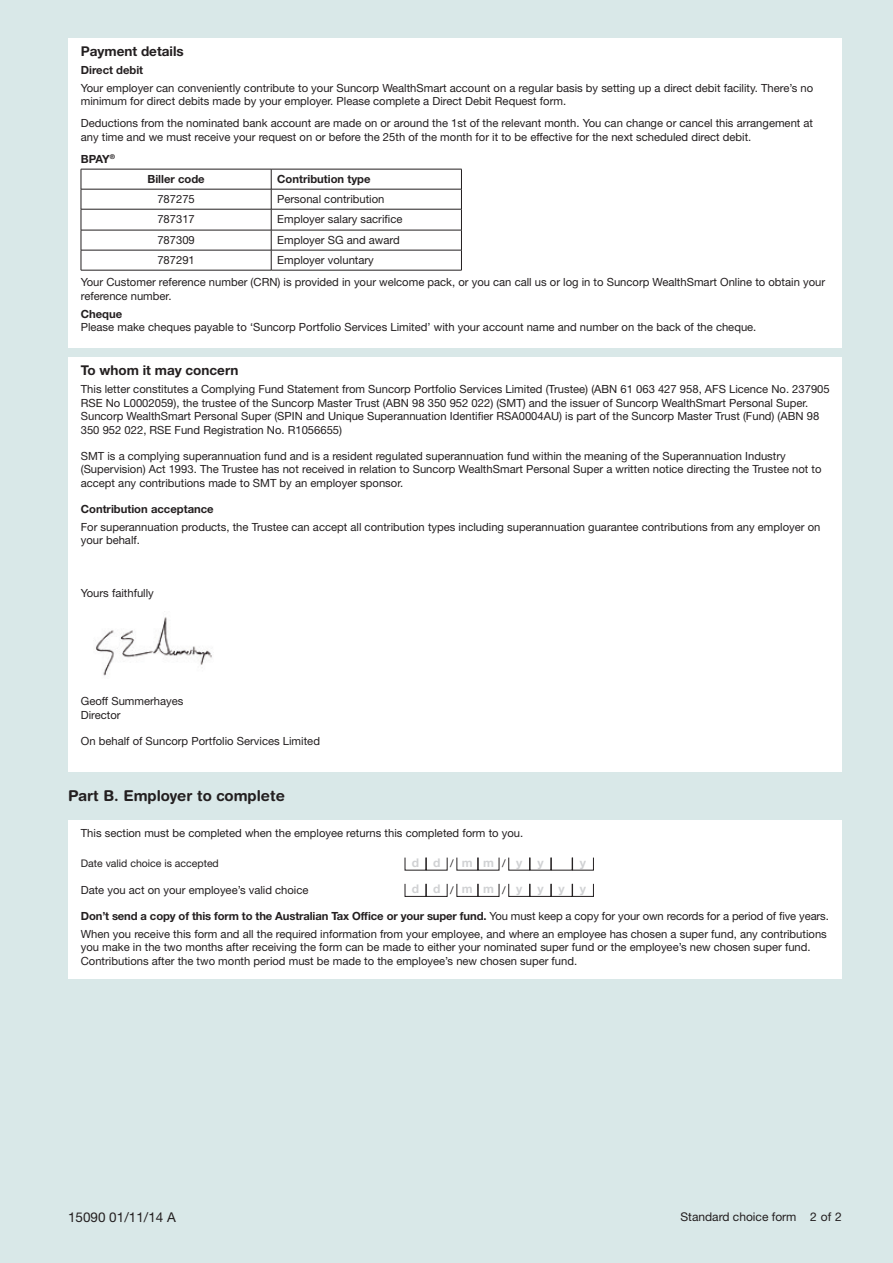
<style>
.page{position:relative;width:893px;height:1263px;background:#d9e8e8}
.page>*{position:absolute;margin:0;border:0;box-sizing:border-box;transform-origin:0 0}
.t1{font:700 15px "Helvetica Rounded LT Std";color:#231f20}
.t2{font:700 13.5px "Helvetica Neue LT Std";color:#231f20}
.t3{font:13.5px "Helvetica Neue LT Std";color:#231f20}
.t4{font:12px "Helvetica Neue LT Std";color:#231f20}
.t5{font:700 12px "Helvetica Neue LT Std";color:#d1d2d4}
.t6{font:11.25px/13.5px "Helvetica Neue LT Std";color:#231f20}
.t7{font:700 11.25px "Helvetica Neue LT Std";color:#231f20}
.t8{font:10.5px "Helvetica Neue LT Std";color:#231f20}
.s1{font-weight:400;font-size:10.5px;color:#231f20}
.s2{font-weight:700}
</style>
<div class="page">
<div style="left:68px;top:820px;width:774px;height:158px;background:#fff"></div>
<svg style="left:405px;top:857px;width:43px;height:13px"></svg>
<svg style="left:456px;top:857px;width:43px;height:13px"></svg>
<svg style="left:508px;top:857px;width:86px;height:13px"></svg>
<svg style="left:405px;top:883px;width:43px;height:14px"></svg>
<svg style="left:456px;top:883px;width:43px;height:14px"></svg>
<svg style="left:508px;top:883px;width:86px;height:14px"></svg>
<div style="left:68px;top:38px;width:774px;height:310px;background:#fff"></div>
<hr style="left:81px;top:169px;width:190px;height:1px;background:#231f20">
<hr style="left:271px;top:169px;width:191px;height:1px;background:#231f20">
<hr style="left:81px;top:189px;width:190px;height:1px;background:#231f20">
<hr style="left:271px;top:189px;width:191px;height:1px;background:#231f20">
<hr style="left:81px;top:209px;width:190px;height:1px;background:#231f20">
<hr style="left:271px;top:209px;width:191px;height:1px;background:#231f20">
<hr style="left:81px;top:230px;width:190px;height:1px;background:#231f20">
<hr style="left:271px;top:230px;width:191px;height:1px;background:#231f20">
<hr style="left:81px;top:250px;width:190px;height:1px;background:#231f20">
<svg style="left:81px;top:169px;width:1px;height:101px"></svg>
<hr style="left:271px;top:250px;width:191px;height:1px;background:#231f20">
<svg style="left:271px;top:169px;width:1px;height:101px"></svg>
<svg style="left:461px;top:169px;width:1px;height:101px"></svg>
<hr style="left:81px;top:270px;width:190px;height:1px;background:#231f20">
<hr style="left:271px;top:270px;width:191px;height:1px;background:#231f20">
<div style="left:68px;top:357px;width:774px;height:414px;background:#fff"></div>
<img style="left:96px;top:617px;width:116px;height:59px">
<p class="t2" style="left:81px;top:43px;width:104px">Payment details</p>
<p class="t7" style="left:81px;top:63px;width:64px">Direct debit</p>
<p class="t6" style="left:81px;top:81px;width:734px">Your employer can conveniently contribute to your Suncorp WealthSmart account on a regular basis by setting up a direct debit facility. There’s no minimum for direct debits made by your employer. Please complete a Direct Debit Request form.</p>
<p class="t6" style="left:81px;top:117px;width:734px">Deductions from the nominated bank account are made on or around the 1st of the relevant month. You can change or cancel this arrangement at any time and we must receive your request on or before the 25th of the month for it to be effective for the next scheduled direct debit.</p>
<p class="t7" style="left:81px;top:152px;width:36px">BPAY<sup>®</sup></p>
<p class="t7" style="left:147px;top:172px;width:59px">Biller code</p>
<p class="t7" style="left:277px;top:172px;width:95px">Contribution type</p>
<p class="t6" style="left:157px;top:192px;width:39px">787275</p>
<p class="t6" style="left:277px;top:192px;width:109px">Personal contribution</p>
<p class="t6" style="left:157px;top:212px;width:39px">787317</p>
<p class="t6" style="left:277px;top:212px;width:127px">Employer salary sacrifice</p>
<p class="t6" style="left:157px;top:233px;width:39px">787309</p>
<p class="t6" style="left:277px;top:233px;width:124px">Employer SG and award</p>
<p class="t6" style="left:157px;top:253px;width:39px">787291</p>
<p class="t6" style="left:81px;top:249px;width:746px;line-height:22.2px;text-indent:196px">Employer voluntary<br>Your Customer reference number (CRN) is provided in your welcome pack, or you can call us or log in to Suncorp WealthSmart Online to obtain your</p>
<p class="t6" style="left:81px;top:289px;width:92px">reference number.</p>
<p class="t7" style="left:81px;top:307px;width:43px">Cheque</p>
<p class="t6" style="left:81px;top:320px;width:677px">Please make cheques payable to ‘Suncorp Portfolio Services Limited’ with your account name and number on the back of the cheque.</p>
<p class="t2" style="left:81px;top:362px;width:159px">To whom it may concern</p>
<p class="t6" style="left:81px;top:382px;width:750px">This letter constitutes a Complying Fund Statement from Suncorp Portfolio Services Limited (Trustee) (ABN 61 063 427 958, AFS Licence No. 237905<br>RSE No L0002059), the trustee of the Suncorp Master Trust (ABN 98 350 952 022) (SMT) and the issuer of Suncorp WealthSmart Personal Super.<br>Suncorp WealthSmart Personal Super (SPIN and Unique Superannuation Identifier RSA0004AU) is part of the Suncorp Master Trust (Fund) (ABN 98<br>350 952 022, RSE Fund Registration No. R1056655)</p>
<p class="t6" style="left:81px;top:449px;width:742px">SMT is a complying superannuation fund and is a resident regulated superannuation fund within the meaning of the Superannuation Industry (Supervision) Act 1993. The Trustee has not received in relation to Suncorp WealthSmart Personal Super a written notice directing the Trustee not to accept any contributions made to SMT by an employer sponsor.</p>
<p class="t7" style="left:81px;top:502px;width:134px">Contribution acceptance</p>
<p class="t6" style="left:81px;top:520px;width:741px">For superannuation products, the Trustee can accept all contribution types including superannuation guarantee contributions from any employer on your behalf.</p>
<p class="t6" style="left:81px;top:586px;width:75px">Yours faithfully</p>
<p class="t6" style="left:81px;top:694px;width:104px">Geoff Summerhayes<br>Director</p>
<p class="t6" style="left:81px;top:734px;width:241px">On behalf of Suncorp Portfolio Services Limited</p>
<h1 class="t1" style="left:68px;top:787px;width:218px">Part B. Employer to complete</h1>
<p class="t6" style="left:81px;top:826px;width:444px">This section must be completed when the employee returns this completed form to you.</p>
<p class="t8" style="left:81px;top:857px;width:140px">Date valid choice is accepted</p>
<p class="t5" style="left:412px;top:855px;width:112px">d d<span class="s1">/</span> mm<span class="s1">/</span>y</p>
<p class="t5" style="left:537px;top:855px;width:8px">y</p>
<p class="t5" style="left:580px;top:855px;width:8px">y</p>
<p class="t6" style="left:81px;top:883px;width:229px">Date you act on your employee’s valid choice</p>
<p class="t5" style="left:412px;top:881px;width:112px">d d<span class="s1">/</span> mm<span class="s1">/</span>y</p>
<p class="t5" style="left:537px;top:881px;width:8px">y</p>
<p class="t5" style="left:559px;top:881px;width:8px">y</p>
<p class="t5" style="left:580px;top:881px;width:8px">y</p>
<p class="t6" style="left:81px;top:907px;width:750px;line-height:17.7px"><span class="s2">Don’t send a copy of this form to the Australian Tax Office or your super fund.</span> You must keep a copy for your own records for a period of five years.<br>When you receive this form and all the required information from your employee, and where an employee has chosen a super fund, any contributions</p>
<p class="t6" style="left:81px;top:940px;width:731px">you make in the two months after receiving the form can be made to either your nominated super fund or the employee’s new chosen super fund.<br>Contributions after the two month period must be made to the employee’s new chosen super fund.</p>
<p class="t3" style="left:68px;top:1209px;width:109px">15090 01/11/14 A</p>
<p class="t4" style="left:680px;top:1209px;width:163px">Standard choice form 2 of 2</p>
</div>
